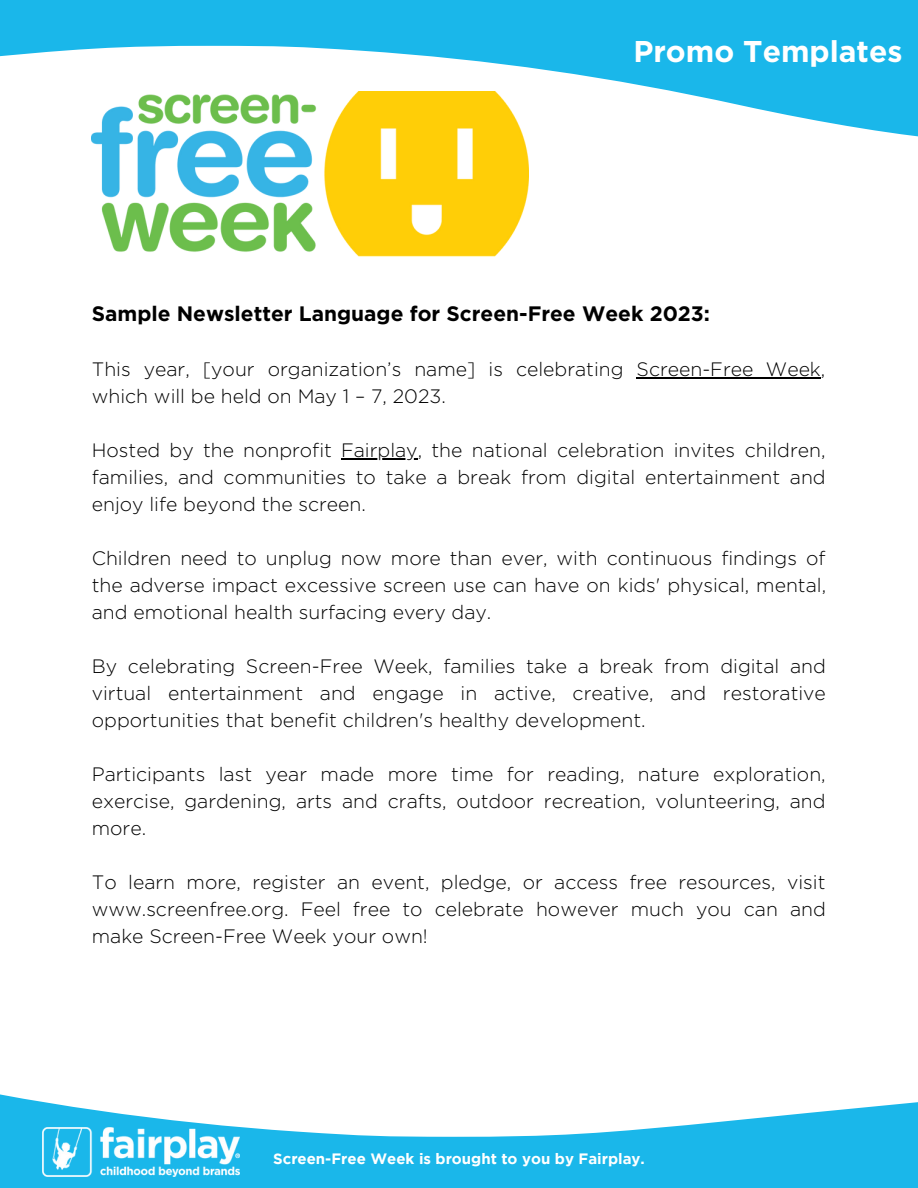
<style>
.page{position:relative;width:918px;height:1188px;background:#fff}
.page>*{position:absolute;margin:0;border:0;box-sizing:border-box;transform-origin:0 0}
.t1{font:700 30px "Gotham";color:#fff}
.t2{font:700 20.85px "Gotham";color:#000}
.t3{font:300 19.35px/27px "Gotham";color:#000;text-align:justify}
.t4{font:700 15px "Gotham";color:#fff}
</style>
<div class="page">
<svg style="left:0;top:1094px;width:918px;height:94px;fill:#1ab7ea"></svg>
<svg style="left:0;top:0;width:918px;height:141px;fill:#1ab7ea"></svg>
<img style="left:92px;top:92px;width:436px;height:165px">
<img style="left:42px;top:1127px;width:197px;height:50px">
<hr style="left:637px;top:377px;width:184px;height:1px;background:#000">
<hr style="left:341px;top:458px;width:77px;height:1px;background:#000">
<h1 class="t1" style="left:633px;top:34px;width:271px">Promo Templates</h1>
<p class="t2" style="left:92px;top:301px;width:620px">Sample Newsletter Language for Screen-Free Week 2023:</p>
<p class="t3" style="left:92px;top:355px;width:735px">This year, [your organization’s name] is celebrating Screen-Free Week, which will be held on May 1 – 7, 2023.</p>
<p class="t3" style="left:92px;top:436px;width:735px">Hosted by the nonprofit Fairplay, the national celebration invites children, families, and communities to take a break from digital entertainment and enjoy life beyond the screen.</p>
<p class="t3" style="left:92px;top:544px;width:736px">Children need to unplug now more than ever, with continuous findings of the adverse impact excessive screen use can have on kids' physical, mental, and emotional health surfacing every day.</p>
<p class="t3" style="left:92px;top:652px;width:736px">By celebrating Screen-Free Week, families take a break from digital and virtual entertainment and engage in active, creative, and restorative opportunities that benefit children's healthy development.</p>
<p class="t3" style="left:92px;top:760px;width:735px">Participants last year made more time for reading, nature exploration, exercise, gardening, arts and crafts, outdoor recreation, volunteering, and more.</p>
<p class="t3" style="left:92px;top:868px;width:736px">To learn more, register an event, pledge, or access free resources, visit www.screenfree.org. Feel free to celebrate however much you can and make Screen-Free Week your own!</p>
<p class="t4" style="left:273px;top:1153px;width:373px">Screen-Free Week is brought to you by Fairplay.</p>
</div>
